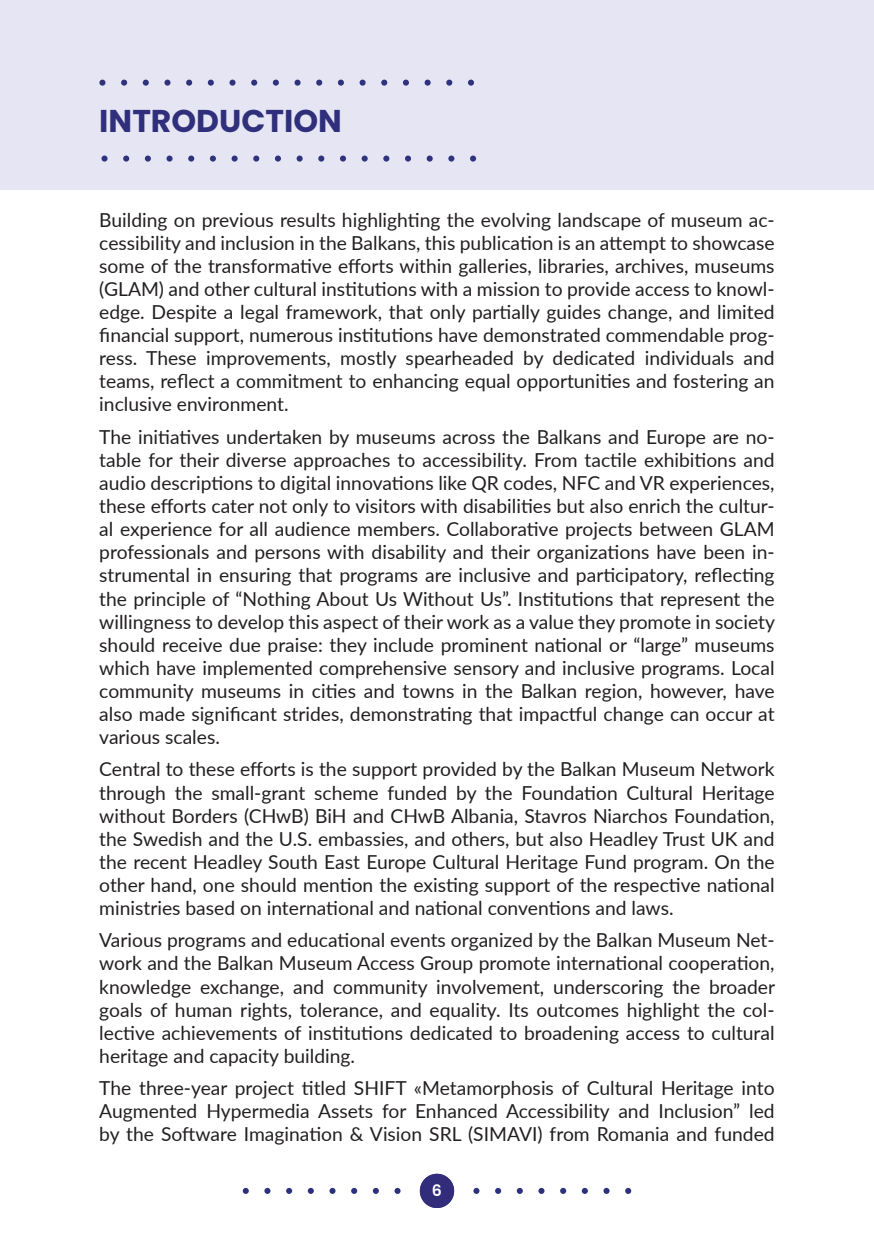
<style>
.page{position:relative;width:874px;height:1241px;background:#fff}
.page>*{position:absolute;margin:0;border:0;box-sizing:border-box;transform-origin:0 0}
.t1{font:700 31.5px "Poppins";color:#302f7b}
.t2{font:19.25px/23.1px "Lato";color:#231f20;text-align:justify}
.t3{font:600 15.75px "Poppins";color:#fff}
.s1{font-size:21px}
</style>
<div class="page">
<svg style="left:243px;top:1187px;width:6px;height:6px"></svg>
<svg style="left:264px;top:1187px;width:6px;height:6px"></svg>
<svg style="left:286px;top:1187px;width:6px;height:6px"></svg>
<svg style="left:307px;top:1187px;width:7px;height:6px"></svg>
<svg style="left:329px;top:1187px;width:6px;height:6px"></svg>
<svg style="left:351px;top:1187px;width:6px;height:6px"></svg>
<svg style="left:372px;top:1187px;width:6px;height:6px"></svg>
<svg style="left:394px;top:1187px;width:6px;height:6px"></svg>
<svg style="left:473px;top:1187px;width:6px;height:6px"></svg>
<svg style="left:495px;top:1187px;width:6px;height:6px"></svg>
<svg style="left:516px;top:1187px;width:6px;height:6px"></svg>
<svg style="left:538px;top:1187px;width:6px;height:6px"></svg>
<svg style="left:560px;top:1187px;width:6px;height:6px"></svg>
<svg style="left:581px;top:1187px;width:6px;height:6px"></svg>
<svg style="left:603px;top:1187px;width:6px;height:6px"></svg>
<svg style="left:625px;top:1187px;width:6px;height:6px"></svg>
<div style="left:419px;top:1173px;width:35px;height:34px;background:#312d7a;border-radius:50%"></div>
<div style="left:0;top:0;width:873px;height:189px;background:#e6e5f3"></div>
<svg style="left:99px;top:80px;width:6px;height:6px"></svg>
<svg style="left:121px;top:80px;width:6px;height:6px"></svg>
<svg style="left:143px;top:80px;width:6px;height:6px"></svg>
<svg style="left:164px;top:80px;width:6px;height:6px"></svg>
<svg style="left:186px;top:80px;width:6px;height:6px"></svg>
<svg style="left:208px;top:80px;width:6px;height:6px"></svg>
<svg style="left:229px;top:80px;width:6px;height:6px"></svg>
<svg style="left:251px;top:80px;width:6px;height:6px"></svg>
<svg style="left:273px;top:80px;width:6px;height:6px"></svg>
<svg style="left:294px;top:80px;width:6px;height:6px"></svg>
<svg style="left:316px;top:80px;width:6px;height:6px"></svg>
<svg style="left:338px;top:80px;width:6px;height:6px"></svg>
<svg style="left:359px;top:80px;width:6px;height:6px"></svg>
<svg style="left:381px;top:80px;width:6px;height:6px"></svg>
<svg style="left:402px;top:80px;width:7px;height:6px"></svg>
<svg style="left:424px;top:80px;width:6px;height:6px"></svg>
<svg style="left:446px;top:80px;width:6px;height:6px"></svg>
<svg style="left:467px;top:80px;width:7px;height:6px"></svg>
<svg style="left:101px;top:155px;width:6px;height:6px"></svg>
<svg style="left:123px;top:155px;width:6px;height:6px"></svg>
<svg style="left:145px;top:155px;width:6px;height:6px"></svg>
<svg style="left:166px;top:155px;width:6px;height:6px"></svg>
<svg style="left:188px;top:155px;width:6px;height:6px"></svg>
<svg style="left:210px;top:155px;width:6px;height:6px"></svg>
<svg style="left:231px;top:155px;width:6px;height:6px"></svg>
<svg style="left:253px;top:155px;width:6px;height:6px"></svg>
<svg style="left:275px;top:155px;width:6px;height:6px"></svg>
<svg style="left:296px;top:155px;width:6px;height:6px"></svg>
<svg style="left:318px;top:155px;width:6px;height:6px"></svg>
<svg style="left:340px;top:155px;width:6px;height:6px"></svg>
<svg style="left:361px;top:155px;width:6px;height:6px"></svg>
<svg style="left:383px;top:155px;width:6px;height:6px"></svg>
<svg style="left:405px;top:155px;width:6px;height:6px"></svg>
<svg style="left:426px;top:155px;width:6px;height:6px"></svg>
<svg style="left:448px;top:155px;width:6px;height:6px"></svg>
<svg style="left:470px;top:155px;width:6px;height:6px"></svg>
<p class="t1" style="left:99px;top:103px;width:244px">INTRODUCTION</p>
<p class="t2" style="left:99px;top:207px;width:676px">Building on previous results highlighting the evolving landscape of museum ac&shy;cessibility and inclusion in the Balkans, this publication is an attempt to showcase some of the transformative efforts within galleries, libraries, archives, museums (GLAM) and other cultural institutions with a mission to provide access to knowl&shy;edge. Despite a legal framework, that only partially guides change, and limited financial support, numerous institutions have demonstrated commendable prog&shy;ress. These improvements, mostly spearheaded by dedicated individuals and teams, reflect a commitment to enhancing equal opportunities and fostering an inclusive environment.</p>
<p class="t2" style="left:99px;top:424px;width:677px">The initiatives undertaken by museums across the Balkans and Europe are no&shy;table for their diverse approaches to accessibility. From tactile exhibitions and audio descriptions to digital innovations like QR codes, NFC and VR experiences, these efforts cater not only to visitors with disabilities but also enrich the cultur&shy;al experience for all audience members. Collaborative projects between GLAM professionals and persons with disability and their organizations have been in&shy;strumental in ensuring that programs are inclusive and participatory, reflecting the principle of “Nothing About Us Without Us”. Institutions that represent the willingness to develop this aspect of their work as a value they promote in society should receive due praise: they include prominent national or “large” museums which have implemented comprehensive sensory and inclusive programs. Local community museums in cities and towns in the Balkan region, however, have also made significant strides, demonstrating that impactful change can occur at various scales.</p>
<p class="t2" style="left:99px;top:757px;width:676px">Central to these efforts is the support provided by the Balkan Museum Network through the small-grant scheme funded by the Foundation Cultural Heritage without Borders (CHwB) BiH and CHwB Albania, Stavros Niarchos Foundation, the Swedish and the U.S. embassies, and others, but also Headley Trust UK and the recent Headley South East Europe Cultural Heritage Fund program. On the other hand, one should mention the existing support of the respective national ministries based on international and national conventions and laws.</p>
<p class="t2" style="left:99px;top:927px;width:677px">Various programs and educational events organized by the Balkan Museum Net&shy;work and the Balkan Museum Access Group promote international cooperation, knowledge exchange, and community involvement, underscoring the broader goals of human rights, tolerance, and equality. Its outcomes highlight the col&shy;lective achievements of institutions dedicated to broadening access to cultural heritage and capacity building.</p>
<p class="t2" style="left:99px;top:1075px;width:676px">The three-year project titled SHIFT «Metamorphosis of Cultural Heritage into Augmented Hypermedia Assets for Enhanced Accessibility and Inclusion” led by the Software Imagination &amp; Vision SRL (SIMAVI) from Romania and funded</p>
<p class="t3" style="left:431px;top:1180px;width:12px">6<span class="s1">1</span></p>
</div>
